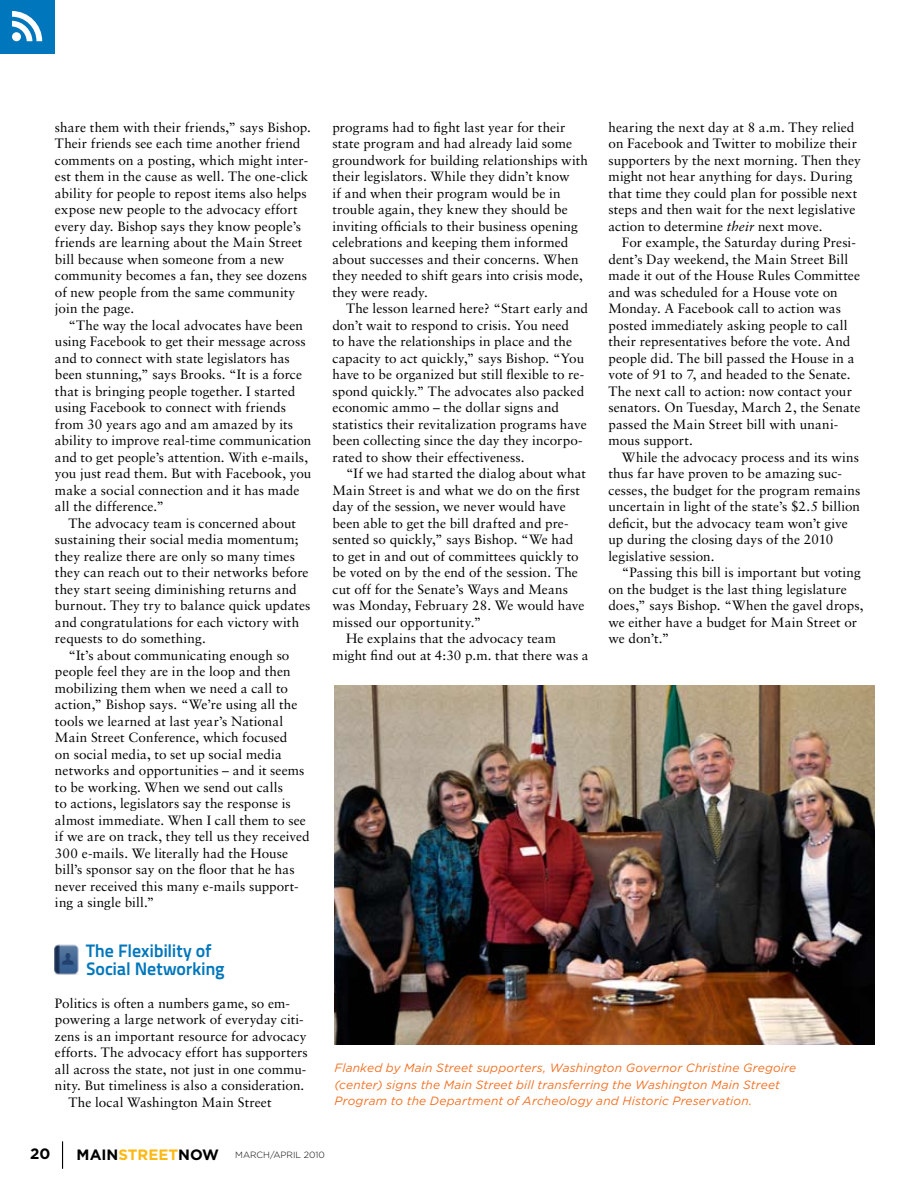
<style>
.page{position:relative;width:918px;height:1188px;background:#fff}
.page>*{position:absolute;margin:0;border:0;box-sizing:border-box;transform-origin:0 0}
.t1{font:18px/18px "Titillium Text 14 L 800 wt";letter-spacing:-.01em;color:#0077bc}
.t2{font:700 15px "Gotham";color:#000}
.t3{font:700 15px "Gotham";color:#fdb813}
.t4{font:13.5px/16.5px "Sabon";letter-spacing:.005em;color:#000}
.t5{font:italic 12px/16.5px "Gotham";letter-spacing:.01em;color:#f37021}
.t6{font:300 9px "Gotham";color:#000}
.s1{font-style:italic}
.s2{font-weight:700;font-size:15px}
</style>
<div class="page">
<svg style="left:62px;top:1141px;width:1px;height:28px"></svg>
<img style="left:55px;top:944px;width:24px;height:31px">
<img style="left:334px;top:686px;width:540px;height:358px">
<div style="left:0;top:0;width:54px;height:54px;background:#0077bc"></div>
<svg style="left:12px;top:11px;width:30px;height:30px"></svg>
<p class="t4" style="left:55px;top:119px;width:257px">share them with their friends,” says Bishop.<br>Their friends see each time another friend comments on a posting, which might inter&shy;est them in the cause as well. The one-click ability for people to repost items also helps expose new people to the advocacy effort every day. Bishop says they know people’s friends are learning about the Main Street bill because when someone from a new community becomes a fan, they see dozens of new people from the same community join the page.</p>
<p class="t4" style="left:55px;top:317px;width:258px;text-indent:14px">“The way the local advocates have been using Facebook to get their message across and to connect with state legislators has been stunning,” says Brooks. “It is a force that is bringing people together. I started using Facebook to connect with friends from 30 years ago and am amazed by its ability to improve real-time communication and to get people’s attention. With e-mails, you just read them. But with Facebook, you make a social connection and it has made all the difference.”</p>
<p class="t4" style="left:68px;top:515px;width:229px">The advocacy team is concerned about</p>
<p class="t4" style="left:55px;top:531px;width:245px">sustaining their social media momentum;</p>
<p class="t4" style="left:55px;top:548px;width:242px">they realize there are only so many times</p>
<p class="t4" style="left:55px;top:564px;width:255px">they can reach out to their networks before</p>
<p class="t4" style="left:55px;top:581px;width:243px">they start seeing diminishing returns and</p>
<p class="t4" style="left:55px;top:597px;width:257px">burnout. They try to balance quick updates</p>
<p class="t4" style="left:55px;top:614px;width:246px">and congratulations for each victory with</p>
<p class="t4" style="left:55px;top:630px;width:152px">requests to do something.</p>
<p class="t4" style="left:68px;top:647px;width:222px">“It’s about communicating enough so</p>
<p class="t4" style="left:55px;top:663px;width:237px">people feel they are in the loop and then</p>
<p class="t4" style="left:55px;top:680px;width:234px">mobilizing them when we need a call to</p>
<p class="t4" style="left:55px;top:696px;width:244px">action,” Bishop says. “We’re using all the</p>
<p class="t4" style="left:55px;top:713px;width:230px">tools we learned at last year’s National</p>
<p class="t4" style="left:55px;top:729px;width:234px">Main Street Conference, which focused</p>
<p class="t4" style="left:55px;top:746px;width:228px">on social media, to set up social media</p>
<p class="t4" style="left:55px;top:762px;width:251px">networks and opportunities – and it seems</p>
<p class="t4" style="left:55px;top:779px;width:230px">to be working. When we send out calls</p>
<p class="t4" style="left:55px;top:795px;width:237px">to actions, legislators say the response is</p>
<p class="t4" style="left:55px;top:812px;width:252px">almost immediate. When I call them to see</p>
<p class="t4" style="left:55px;top:828px;width:256px">if we are on track, they tell us they received</p>
<p class="t4" style="left:55px;top:845px;width:235px">300 e-mails. We literally had the House</p>
<p class="t4" style="left:55px;top:861px;width:241px">bill’s sponsor say on the floor that he has</p>
<p class="t4" style="left:55px;top:878px;width:245px">never received this many e-mails support-</p>
<p class="t4" style="left:55px;top:894px;width:101px">ing a single bill.”</p>
<h1 class="t1" style="left:86px;top:941px;width:140px">The Flexibility of<br>Social Networking</h1>
<p class="t4" style="left:55px;top:995px;width:237px">Politics is often a numbers game, so em-</p>
<p class="t4" style="left:55px;top:1011px;width:250px">powering a large network of everyday citi-</p>
<p class="t4" style="left:55px;top:1028px;width:253px">zens is an important resource for advocacy</p>
<p class="t4" style="left:55px;top:1044px;width:254px">efforts. The advocacy effort has supporters</p>
<p class="t4" style="left:55px;top:1061px;width:253px">all across the state, not just in one commu-</p>
<p class="t4" style="left:55px;top:1077px;width:251px">nity. But timeliness is also a consideration.</p>
<p class="t4" style="left:68px;top:1094px;width:205px">The local Washington Main Street</p>
<p class="t4" style="left:333px;top:119px;width:257px">programs had to fight last year for their state program and had already laid some groundwork for building relationships with their legislators. While they didn’t know<br>if and when their program would be in trouble again, they knew they should be inviting officials to their business opening celebrations and keeping them informed about successes and their concerns. When they needed to shift gears into crisis mode, they were ready.</p>
<p class="t4" style="left:333px;top:300px;width:257px;text-indent:14px">The lesson learned here? “Start early and don’t wait to respond to crisis. You need<br>to have the relationships in place and the capacity to act quickly,” says Bishop. “You have to be organized but still flexible to re&shy;spond quickly.” The advocates also packed economic ammo – the dollar signs and statistics their revitalization programs have been collecting since the day they incorpo&shy;rated to show their effectiveness.</p>
<p class="t4" style="left:346px;top:465px;width:241px">“If we had started the dialog about what</p>
<p class="t4" style="left:333px;top:482px;width:249px">Main Street is and what we do on the first</p>
<p class="t4" style="left:333px;top:498px;width:235px">day of the session, we never would have</p>
<p class="t4" style="left:333px;top:515px;width:238px">been able to get the bill drafted and pre-</p>
<p class="t4" style="left:333px;top:531px;width:242px">sented so quickly,” says Bishop. “We had</p>
<p class="t4" style="left:333px;top:548px;width:248px">to get in and out of committees quickly to</p>
<p class="t4" style="left:333px;top:564px;width:247px">be voted on by the end of the session. The</p>
<p class="t4" style="left:333px;top:581px;width:237px">cut off for the Senate’s Ways and Means</p>
<p class="t4" style="left:333px;top:597px;width:254px">was Monday, February 28. We would have</p>
<p class="t4" style="left:333px;top:614px;width:150px">missed our opportunity.”</p>
<p class="t4" style="left:346px;top:630px;width:212px">He explains that the advocacy team</p>
<p class="t4" style="left:333px;top:647px;width:258px">might find out at 4:30 p.m. that there was a</p>
<p class="t4" style="left:608px;top:119px;width:254px">hearing the next day at 8 a.m. They relied on Facebook and Twitter to mobilize their supporters by the next morning. Then they might not hear anything for days. During that time they could plan for possible next steps and then wait for the next legislative action to determine <span class="s1">their</span> next move.</p>
<p class="t4" style="left:608px;top:234px;width:254px;text-indent:14px">For example, the Saturday during Presi&shy;dent’s Day weekend, the Main Street Bill made it out of the House Rules Committee and was scheduled for a House vote on Monday. A Facebook call to action was posted immediately asking people to call their representatives before the vote. And people did. The bill passed the House in a vote of 91 to 7, and headed to the Senate.<br>The next call to action: now contact your senators. On Tuesday, March 2, the Senate passed the Main Street bill with unani&shy;mous support.</p>
<p class="t4" style="left:608px;top:449px;width:253px;text-indent:14px">While the advocacy process and its wins thus far have proven to be amazing suc&shy;cesses, the budget for the program remains uncertain in light of the state’s $2.5 billion deficit, but the advocacy team won’t give up during the closing days of the 2010 legislative session.</p>
<p class="t4" style="left:608px;top:564px;width:257px;text-indent:14px">“Passing this bill is important but voting on the budget is the last thing legislature does,” says Bishop. “When the gavel drops, we either have a budget for Main Street or we don’t.”</p>
<p class="t5" style="left:334px;top:1060px;width:463px">Flanked by Main Street supporters, Washington Governor Christine Gregoire (center) signs the Main Street bill transferring the Washington Main Street<br>Program to the Department of Archeology and Historic Preservation.</p>
<p class="t2" style="left:30px;top:1145px;width:22px">20</p>
<p class="t2" style="left:77px;top:1146px;width:24px">MAIN</p>
<p class="t3" style="left:118px;top:1146px;width:21px">STREET</p>
<p class="t6" style="left:178px;top:1150px;width:148px"><span class="s2">NOW</span> MARCH/APRIL 2010</p>
</div>
